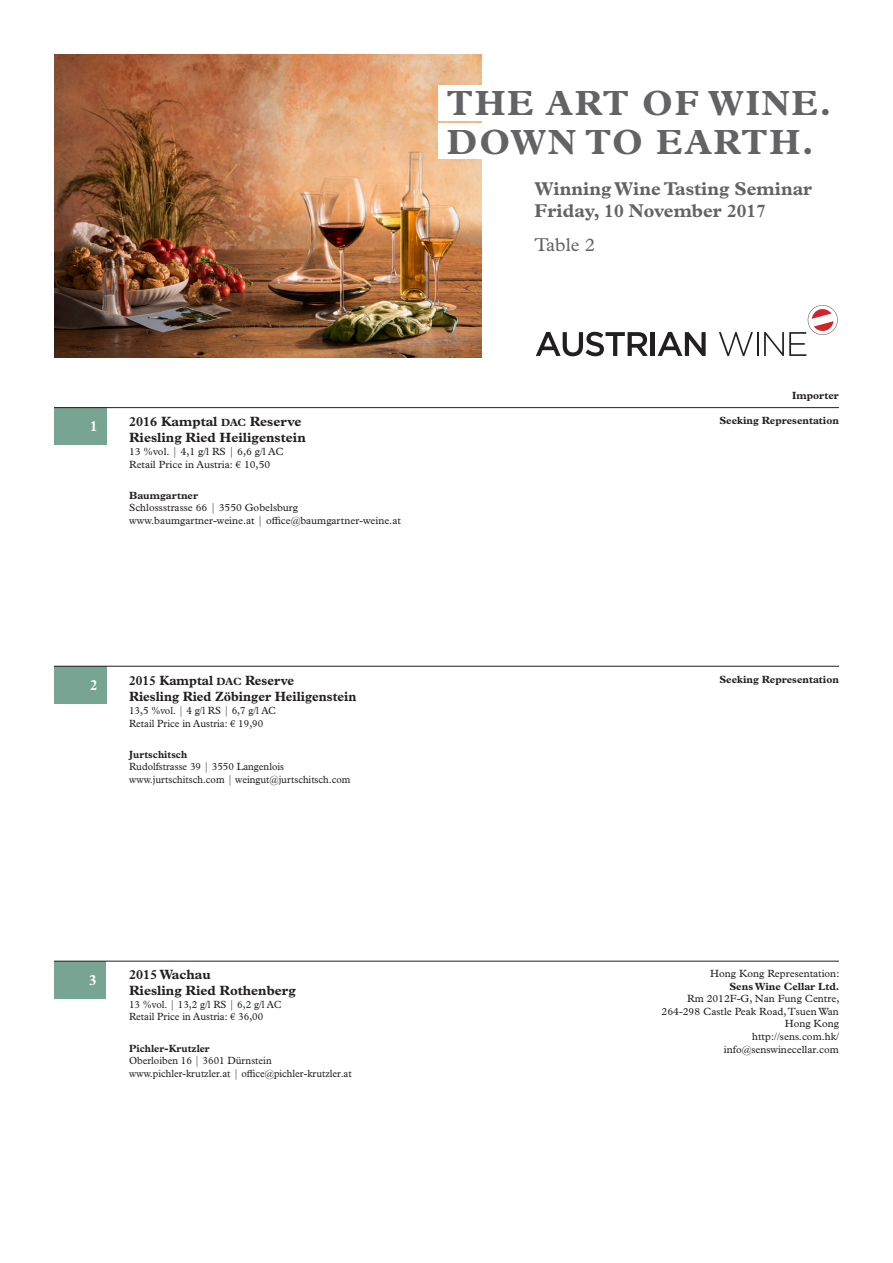
<style>
.page{position:relative;width:893px;height:1263px;background:#fff}
.page>*{position:absolute;margin:0;border:0;box-sizing:border-box;transform-origin:0 0}
.t1{font:700 35.1px "Plantin MT Pro";letter-spacing:.05em;color:#636366}
.t2{font:700 18.6px "Plantin MT Pro";color:#636366}
.t3{font:18.6px "Plantin MT Pro";color:#636366}
.t4{font:700 15px "Plantin MT Pro";color:#fff;scale:.95 1}
.t5{font:700 13.5px "Plantin MT Pro";color:#231f20}
.t6{font:700 13.5px "Plantin MT Pro";color:#231f20;scale:.95 1}
.t7{font:10.5px "Plantin MT Pro";color:#231f20}
.t8{font:10.5px "Plantin MT Pro";color:#231f20;scale:.95 1}
.t9{font:700 10.5px "Plantin MT Pro";color:#231f20}
.t10{font:700 10.5px "Plantin MT Pro";color:#231f20;scale:.95 1}
.s1{font-size:10.5px}
</style>
<div class="page">
<img style="left:54px;top:54px;width:428px;height:303px">
<svg style="left:536px;top:332px;width:112px;height:24px"></svg>
<hr style="left:651px;top:332px;width:4px;height:24px;background:#231f20">
<svg style="left:658px;top:332px;width:48px;height:24px"></svg>
<svg style="left:719px;top:332px;width:39px;height:24px"></svg>
<svg style="left:764px;top:305px;width:74px;height:51px"></svg>
<div style="left:438px;top:85px;width:400px;height:35px;background:#fff"></div>
<div style="left:438px;top:124px;width:383px;height:35px;background:#fff"></div>
<div style="left:54px;top:666px;width:52px;height:37px;background:#78a494"></div>
<hr style="left:54px;top:666px;width:785px;height:1px;background:#231f20">
<div style="left:54px;top:961px;width:51px;height:37px;background:#78a494"></div>
<hr style="left:54px;top:961px;width:785px;height:1px;background:#231f20">
<div style="left:54px;top:407px;width:52px;height:38px;background:#78a494"></div>
<hr style="left:54px;top:407px;width:785px;height:1px;background:#231f20">
<p class="t1" style="left:447px;top:82px;width:386px">THE ART OF WINE.</p>
<p class="t1" style="left:447px;top:121px;width:369px">DOWN TO EARTH.</p>
<p class="t2" style="left:534px;top:178px;width:279px">Winning Wine Tasting Seminar</p>
<p class="t2" style="left:534px;top:200px;width:233px">Friday, 10 November 2017</p>
<p class="t3" style="left:534px;top:234px;width:62px">Table 2</p>
<p class="t4" style="left:90px;top:417px;width:9px">1</p>
<p class="t5" style="left:129px;top:414px;width:174px">2016 Kamptal <span class="s1">DAC</span> Reserve</p>
<p class="t5" style="left:129px;top:430px;width:178px">Riesling Ried Heiligenstein</p>
<p class="t7" style="left:129px;top:445px;width:156px">13 %vol. | 4,1 g/l RS | 6,6 g/l AC</p>
<p class="t7" style="left:129px;top:458px;width:143px">Retail Price in Austria: € 10,50</p>
<p class="t9" style="left:129px;top:489px;width:71px">Baumgartner</p>
<p class="t7" style="left:129px;top:502px;width:170px">Schlossstrasse 66 | 3550 Gobelsburg</p>
<p class="t7" style="left:129px;top:514px;width:273px">www.baumgartner-weine.at | office@baumgartner-weine.at</p>
<p class="t9" style="left:792px;top:389px;width:48px">Importer</p>
<p class="t9" style="left:719px;top:414px;width:121px">Seeking Representation</p>
<p class="t4" style="left:90px;top:676px;width:9px">2</p>
<p class="t6" style="left:129px;top:672px;width:175px">2015 Kamptal <span class="s1">DAC</span> Reserve</p>
<p class="t6" style="left:129px;top:689px;width:241px">Riesling Ried Zöbinger Heiligenstein</p>
<p class="t8" style="left:129px;top:704px;width:156px">13,5 %vol. | 4 g/l RS | 6,7 g/l AC</p>
<p class="t8" style="left:129px;top:717px;width:143px">Retail Price in Austria: € 19,90</p>
<p class="t10" style="left:129px;top:748px;width:63px">Jurtschitsch</p>
<p class="t8" style="left:129px;top:761px;width:165px">Rudolfstrasse 39 | 3550 Langenlois</p>
<p class="t8" style="left:129px;top:773px;width:235px">www.jurtschitsch.com | weingut@jurtschitsch.com</p>
<p class="t9" style="left:719px;top:673px;width:121px">Seeking Representation</p>
<p class="t4" style="left:89px;top:971px;width:9px">3</p>
<p class="t5" style="left:129px;top:966px;width:83px">2015 Wachau</p>
<p class="t5" style="left:129px;top:982px;width:168px">Riesling Ried Rothenberg</p>
<p class="t8" style="left:129px;top:998px;width:162px">13 %vol. | 13,2 g/l RS | 6,2 g/l AC</p>
<p class="t8" style="left:129px;top:1011px;width:143px">Retail Price in Austria: € 36,00</p>
<p class="t10" style="left:129px;top:1042px;width:86px">Pichler-Krutzler</p>
<p class="t8" style="left:129px;top:1055px;width:152px">Oberloiben 16 | 3601 Dürnstein</p>
<p class="t8" style="left:129px;top:1067px;width:236px">www.pichler-krutzler.at | office@pichler-krutzler.at</p>
<p class="t7" style="left:710px;top:967px;width:131px">Hong Kong Representation:</p>
<p class="t9" style="left:729px;top:980px;width:111px">Sens Wine Cellar Ltd.</p>
<p class="t7" style="left:687px;top:992px;width:154px">Rm 2012F-G, Nan Fung Centre,</p>
<p class="t7" style="left:662px;top:1005px;width:179px">264-298 Castle Peak Road, Tsuen Wan</p>
<p class="t7" style="left:785px;top:1018px;width:56px">Hong Kong</p>
<p class="t7" style="left:752px;top:1030px;width:88px">http://sens.com.hk/</p>
<p class="t7" style="left:724px;top:1043px;width:117px">info@senswinecellar.com</p>
</div>
